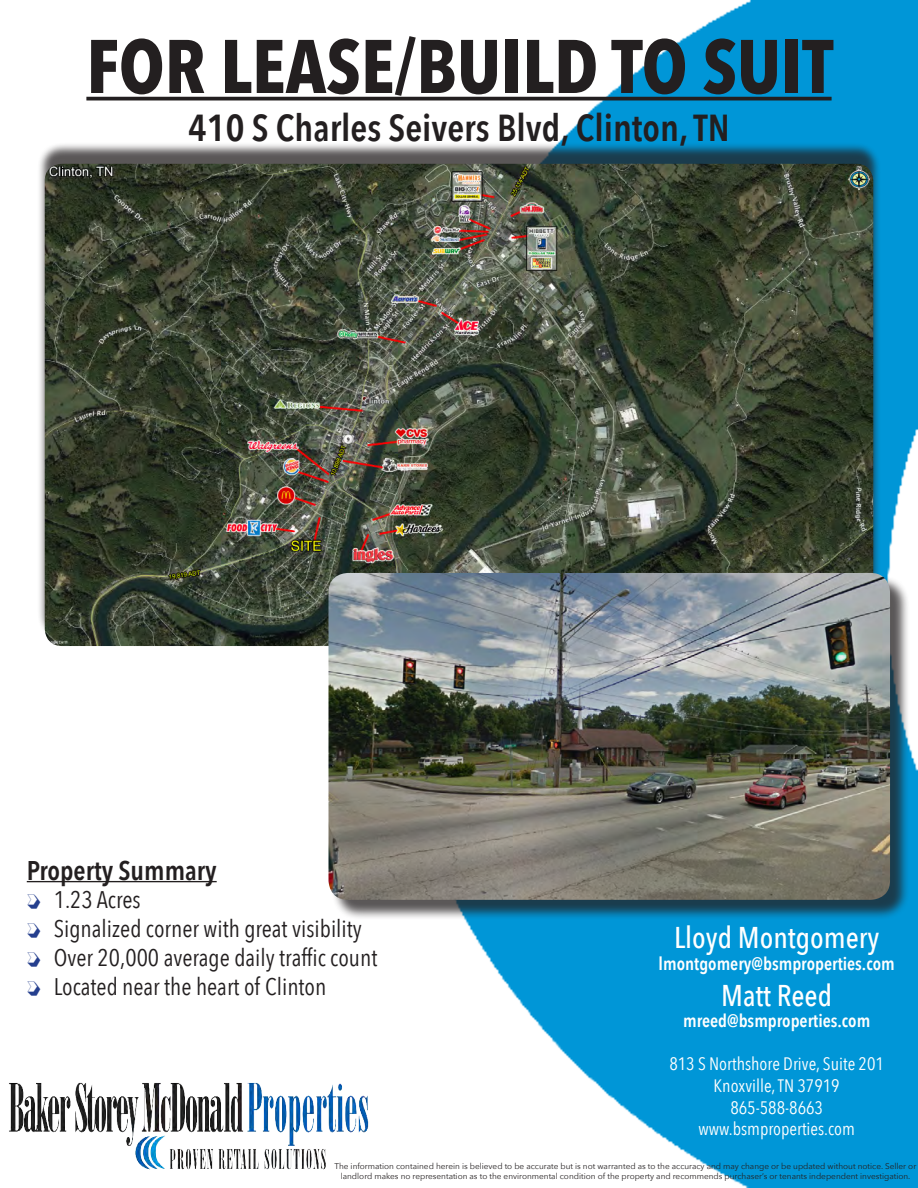
<style>
.page{position:relative;width:918px;height:1188px;background:#fff}
.page>*{position:absolute;margin:0;border:0;box-sizing:border-box;transform-origin:0 0}
.t1{font:700 75px "Avenir Next Condensed";color:#231f20}
.t2{font:600 37.5px "Avenir Next Condensed";color:#231f20}
.t3{font:500 30px "Avenir Next Condensed";color:#fff}
.t4{font:600 27px "Avenir Next Condensed";color:#231f20}
.t5{font:24px "Avenir Next Condensed";color:#231f20}
.t6{font:18px "Avenir Next Condensed";color:#fff}
.t7{font:600 18px "Avenir Next Condensed";color:#fff}
.t8{font:8.25px/9.9px "Avenir Next";color:#231f20;text-align:center}
.s1{font-family:"Hoosier Daddy";font-size:28.5px;color:#253f8e}
</style>
<div class="page">
<img style="left:26px;top:0;width:892px;height:1188px">
<img style="left:9px;top:1068px;width:369px;height:117px">
<hr style="left:27px;top:881px;width:190px;height:1px;background:#231f20">
<hr style="left:86px;top:97px;width:746px;height:3px;background:#231f20">
<div style="left:37px;top:142px;width:844px;height:497px;background:#231f20;opacity:.75"></div>
<img style="left:45px;top:164px;width:828px;height:482px">
<div style="left:331px;top:575px;width:579px;height:345px;background:#231f20;opacity:.75"></div>
<img style="left:328px;top:573px;width:562px;height:327px">
<p class="t1" style="left:86px;top:21px;width:748px">FOR LEASE/BUILD TO SUIT</p>
<p class="t2" style="left:188px;top:95px;width:543px">410 S Charles Seivers Blvd, Clinton, TN</p>
<p class="t4" style="left:27px;top:847px;width:191px">Property Summary</p>
<p class="t5" style="left:27px;top:879px;width:116px"><span class="s1">›</span> 1.23 Acres</p>
<p class="t5" style="left:27px;top:908px;width:337px"><span class="s1">›</span> Signalized corner with great visibility</p>
<p class="t5" style="left:27px;top:937px;width:352px"><span class="s1">›</span> Over 20,000 average daily traffic count</p>
<p class="t5" style="left:27px;top:966px;width:301px"><span class="s1">›</span> Located near the heart of Clinton</p>
<p class="t3" style="left:674px;top:919px;width:207px">Lloyd Montgomery</p>
<p class="t7" style="left:659px;top:948px;width:238px">lmontgomery@bsmproperties.com</p>
<p class="t3" style="left:721px;top:977px;width:112px">Matt Reed</p>
<p class="t7" style="left:683px;top:1005px;width:189px">mreed@bsmproperties.com</p>
<p class="t6" style="left:669px;top:1049px;width:216px">813 S Northshore Drive, Suite 201</p>
<p class="t6" style="left:714px;top:1070px;width:128px">Knoxville, TN 37919</p>
<p class="t6" style="left:730px;top:1092px;width:94px">865-588-8663</p>
<p class="t6" style="left:698px;top:1113px;width:158px">www.bsmproperties.com</p>
<p class="t8" style="left:335px;top:1161px;width:583px">The information contained herein is believed to be accurate but is not warranted as to the accuracy and may change or be updated without notice. Seller or landlord makes no representation as to the environmental condition of the property and recommends purchaser’s or tenants independent investigation.</p>
</div>
